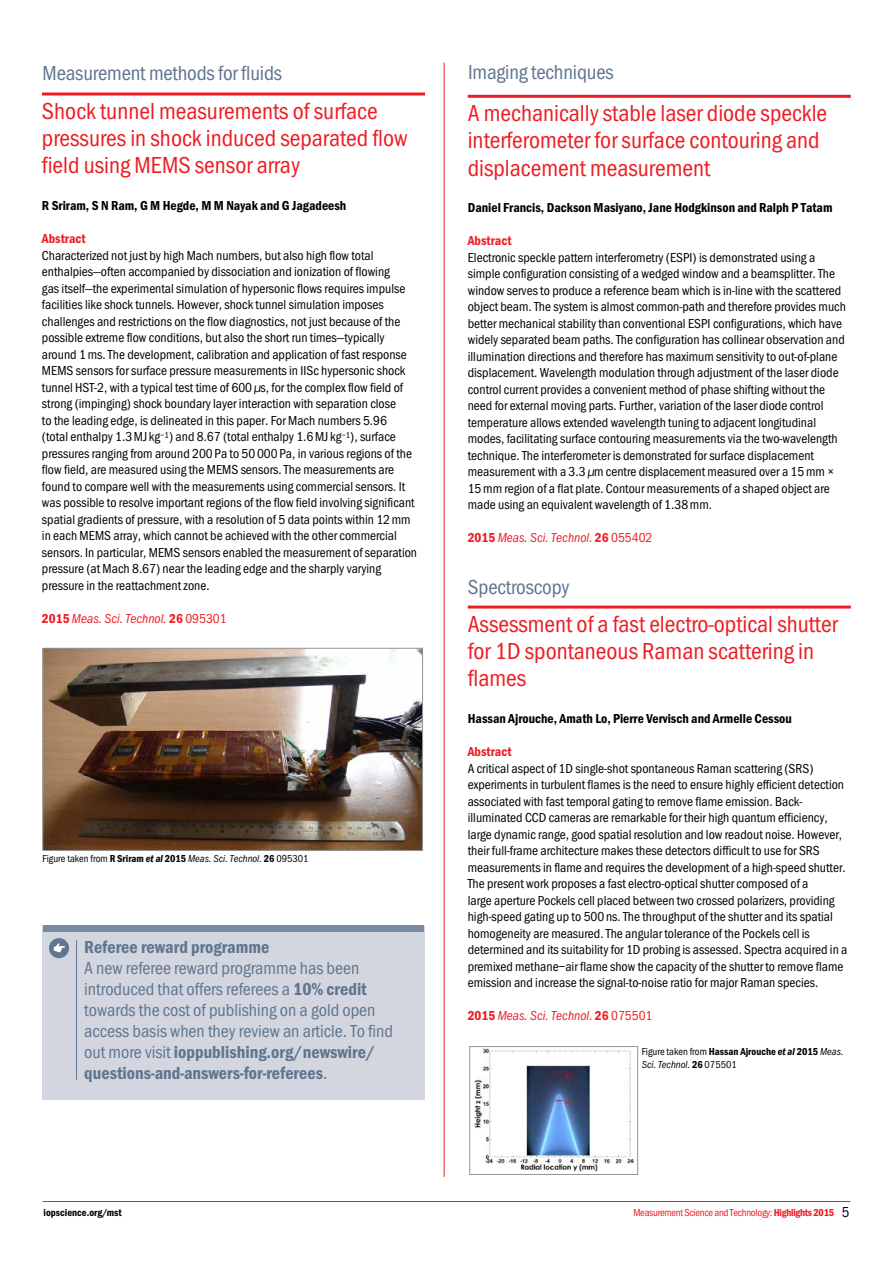
<style>
.page{position:relative;width:893px;height:1263px;background:#fff}
.page>*{position:absolute;margin:0;border:0;box-sizing:border-box;transform-origin:0 0}
.t1{font:24px/27px "Franklin Got Cd Io P";color:#ed1d24}
.t2{font:21px "Franklin Got Cd Io P";letter-spacing:-.01em;color:#5f7590}
.t3{font:18px/21px "Franklin Got Cd Io P";color:#5f7590}
.t4{font:600 18px "Franklin Got Cd Io P";color:#5f7590}
.t5{font:13.5px/16.5px "Franklin Got Cd Io P";color:#000}
.t6{font:600 13.5px "Franklin Got Cd Io P";color:#000}
.t7{font:italic 13.5px "Franklin Got Cd Io P";color:#ed1d24}
.t8{font:600 13.5px "Franklin Got Cd Io P";color:#ed1d24}
.t9{font:10.5px/13.5px "Franklin Got Cd Io P";color:#000}
.t10{font:10.5px "Franklin Got Cd Io P";letter-spacing:-.025em;color:#ed1d24}
.t11{font:600 10.5px "Franklin Got Cd Io P";color:#000}
.s1{font-weight:600;font-style:normal}
.s2{font-style:normal}
.s3{font-weight:600}
.s4{font-family:"Di Franklin Got Cd Io P"}
.s5{font-style:italic}
.s6{font-size:15px;color:#000}
</style>
<div class="page">
<hr style="left:444px;top:63px;width:1px;height:1114px;background:#ed1d24">
<hr style="left:43px;top:1201px;width:807px;height:1px;background:#ed1d24">
<hr style="left:468px;top:605px;width:383px;height:3px;background:#ed1d24">
<hr style="left:42px;top:92px;width:383px;height:3px;background:#ed1d24">
<hr style="left:468px;top:95px;width:383px;height:3px;background:#ed1d24">
<img style="left:45px;top:650px;width:376px;height:198px">
<div style="left:43px;top:648px;width:380px;height:202px;border:1px solid #939598"></div>
<img style="left:475px;top:1049px;width:159px;height:122px">
<div style="left:469px;top:1046px;width:169px;height:129px;border:1px solid #939598"></div>
<div style="left:43px;top:926px;width:382px;height:173px;background:#d3d6de"></div>
<div style="left:43px;top:926px;width:380px;height:6px;background:#7889a0"></div>
<hr style="left:76px;top:940px;width:1px;height:140px;background:#5f7590">
<div style="left:49px;top:938px;width:20px;height:20px;background:#5f7590;border-radius:50%"></div>
<svg style="left:54px;top:943px;width:11px;height:9px"></svg>
<h2 class="t2" style="left:43px;top:61px;width:241px">Measurement methods for fluids</h2>
<h2 class="t2" style="left:468px;top:61px;width:147px">Imaging techniques</h2>
<h1 class="t1" style="left:468px;top:100px;width:361px">A mechanically stable laser diode speckle interferometer for surface contouring and displacement measurement</h1>
<p class="t6" style="left:468px;top:200px;width:366px">Daniel Francis, Dackson Masiyano, Jane Hodgkinson and Ralph P Tatam</p>
<p class="t8" style="left:468px;top:233px;width:45px">Abstract</p>
<p class="t5" style="left:468px;top:249px;width:380px">Electronic speckle pattern interferometry (ESPI) is demonstrated using a simple configuration consisting of a wedged window and a beamsplitter. The window serves to produce a reference beam which is in-line with the scattered object beam. The system is almost common-path and therefore provides much better mechanical stability than conventional ESPI configurations, which have widely separated beam paths. The configuration has collinear observation and illumination directions and therefore has maximum sensitivity to out-of-plane displacement. Wavelength modulation through adjustment of the laser diode control current provides a convenient method of phase shifting without the need for external moving parts. Further, variation of the laser diode control temperature allows extended wavelength tuning to adjacent longitudinal modes, facilitating surface contouring measurements via the two-wavelength technique. The interferometer is demonstrated for surface displacement measurement with a 3.3μm centre displacement measured over a 15mm × 15mm region of a flat plate. Contour measurements of a shaped object are made using an equivalent wavelength of 1.38mm.</p>
<p class="t7" style="left:468px;top:530px;width:186px"><span class="s1">2015</span> Meas. Sci. Technol. <span class="s1">26</span> <span class="s2">055402</span></p>
<h2 class="t2" style="left:468px;top:576px;width:103px">Spectroscopy</h2>
<h1 class="t1" style="left:42px;top:98px;width:367px">Shock tunnel measurements of surface pressures in shock induced separated flow field using MEMS sensor array</h1>
<p class="t6" style="left:42px;top:198px;width:306px">R Sriram, S N Ram, G M Hegde, M M Nayak and G Jagadeesh</p>
<p class="t8" style="left:42px;top:231px;width:45px">Abstract</p>
<p class="t5" style="left:42px;top:247px;width:377px">Characterized not just by high Mach numbers, but also high flow total enthalpies—often accompanied by dissociation and ionization of flowing<br>gas itself—the experimental simulation of hypersonic flows requires impulse facilities like shock tunnels. However, shock tunnel simulation imposes challenges and restrictions on the flow diagnostics, not just because of the possible extreme flow conditions, but also the short run times—typically around 1ms. The development, calibration and application of fast response MEMS sensors for surface pressure measurements in IISc hypersonic shock tunnel HST-2, with a typical test time of 600μs, for the complex flow field of strong (impinging) shock boundary layer interaction with separation close<br>to the leading edge, is delineated in this paper. For Mach numbers 5.96<br>(total enthalpy 1.3MJ kg<sup>−1</sup>) and 8.67 (total enthalpy 1.6MJ kg<sup>−1</sup>), surface pressures ranging from around 200Pa to 50000Pa, in various regions of the flow field, are measured using the MEMS sensors. The measurements are found to compare well with the measurements using commercial sensors. It was possible to resolve important regions of the flow field involving significant spatial gradients of pressure, with a resolution of 5 data points within 12mm in each MEMS array, which cannot be achieved with the other commercial sensors. In particular, MEMS sensors enabled the measurement of separation pressure (at Mach 8.67) near the leading edge and the sharply varying pressure in the reattachment zone.</p>
<p class="t7" style="left:42px;top:610px;width:186px"><span class="s1">2015</span> Meas. Sci. Technol. <span class="s1">26</span> <span class="s2">095301</span></p>
<h1 class="t1" style="left:468px;top:611px;width:372px">Assessment of a fast electro-optical shutter for 1D spontaneous Raman scattering in flames</h1>
<p class="t6" style="left:468px;top:711px;width:326px">Hassan Ajrouche, Amath Lo, Pierre Vervisch and Armelle Cessou</p>
<p class="t8" style="left:468px;top:744px;width:45px">Abstract</p>
<p class="t5" style="left:468px;top:760px;width:381px">A critical aspect of 1D single-shot spontaneous Raman scattering (SRS) experiments in turbulent flames is the need to ensure highly efficient detection associated with fast temporal gating to remove flame emission. Back&shy;illuminated CCD cameras are remarkable for their high quantum efficiency, large dynamic range, good spatial resolution and low readout noise. However, their full-frame architecture makes these detectors difficult to use for SRS measurements in flame and requires the development of a high-speed shutter.<br>The present work proposes a fast electro-optical shutter composed of a<br>large aperture Pockels cell placed between two crossed polarizers, providing high-speed gating up to 500ns. The throughput of the shutter and its spatial homogeneity are measured. The angular tolerance of the Pockels cell is determined and its suitability for 1D probing is assessed. Spectra acquired in a premixed methane–air flame show the capacity of the shutter to remove flame emission and increase the signal-to-noise ratio for major Raman species.</p>
<p class="t7" style="left:468px;top:1008px;width:186px"><span class="s1">2015</span> Meas. Sci. Technol. <span class="s1">26</span> <span class="s2">075501</span></p>
<p class="t9" style="left:43px;top:852px;width:268px">Figure taken from <span class="s3">R Sriram</span> <span class="s4">et al</span> <span class="s3">2015</span> <span class="s5">Meas. Sci. Technol.</span> <span class="s3">26</span> 095301</p>
<h3 class="t4" style="left:84px;top:937px;width:187px">Referee reward programme</h3>
<p class="t3" style="left:84px;top:957px;width:310px">A new referee reward programme has been introduced that offers referees a <span class="s3">10% credit </span>towards the cost of publishing on a gold open access basis when they review an article. To find out more visit <span class="s3">ioppublishing.org/newswire/ questions-and-answers-for-referees</span>.</p>
<p class="t9" style="left:642px;top:1044px;width:203px">Figure taken from <span class="s3">Hassan Ajrouche</span> <span class="s4">et al</span> <span class="s3">2015</span> <span class="s5">Meas.<br>Sci. Technol.</span> <span class="s3">26</span> 075501</p>
<p class="t11" style="left:44px;top:1206px;width:80px">iopscience.org/mst</p>
<p class="t10" style="left:633px;top:1206px;width:217px">Measurement Science and Technology: <span class="s3">Highlights 2015</span> <span class="s6">5</span></p>
</div>
